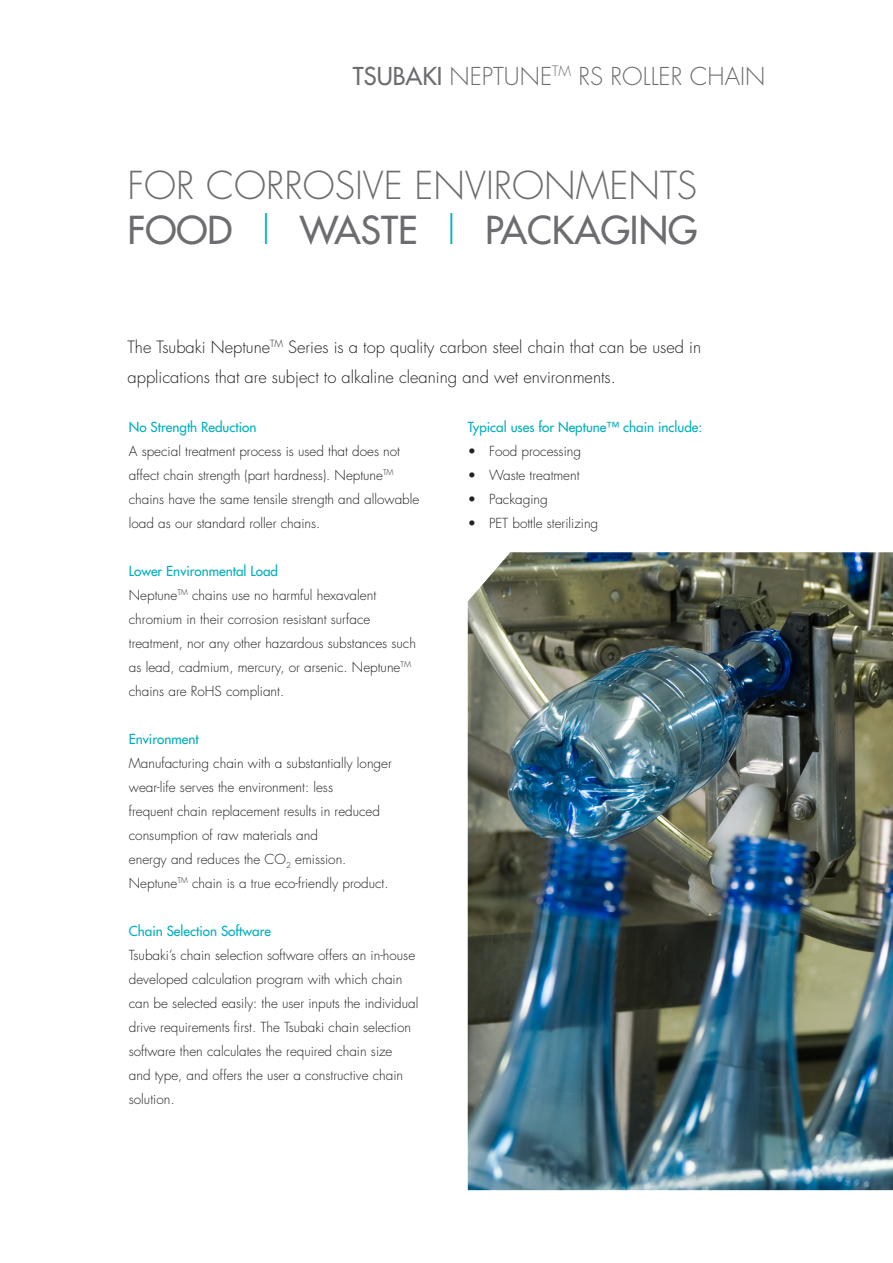
<style>
.page{position:relative;width:893px;height:1263px;background:#fff}
.page>*{position:absolute;margin:0;border:0;box-sizing:border-box;transform-origin:0 0}
.t1{font:300 37.5px "Futura";color:#6c6d70}
.t2{font:37.5px "Futura";color:#6c6d70}
.t3{font:300 24px "Futura";color:#6c6d70}
.t4{font:300 16.5px/30px "Futura";color:#231f20}
.t5{font:300 13.5px/24px "Futura";color:#231f20}
.Aqua_kopjes{font:13.5px "Futura";color:#00afbc}
.s1{font-weight:400}
.s2{font-weight:300;color:#00afbc}
</style>
<div class="page">
<img style="left:468px;top:552px;width:425px;height:638px">
<p class="t3" style="left:353px;top:61px;width:414px"><span class="s1">TSUBAKI</span> NEPTUNE<sup>TM</sup> RS ROLLER CHAIN</p>
<p class="t1" style="left:128px;top:161px;width:571px">FOR CORROSIVE ENVIRONMENTS</p>
<p class="t2" style="left:128px;top:206px;width:571px">FOOD <span class="s2">|</span> WASTE <span class="s2">|</span> PACKAGING</p>
<p class="t4" style="left:128px;top:332px;width:575px">The Tsubaki Neptune<sup>TM</sup> Series is a top quality carbon steel chain that can be used in applications that are subject to alkaline cleaning and wet environments.</p>
<p class="Aqua_kopjes" style="left:468px;top:418px;width:236px">Typical uses for Neptune™ chain include:</p>
<p class="t5" style="left:468px;top:439px;width:115px">• Food processing</p>
<p class="t5" style="left:468px;top:463px;width:113px">• Waste treatment</p>
<p class="t5" style="left:468px;top:487px;width:82px">• Packaging</p>
<p class="t5" style="left:468px;top:511px;width:132px">• PET bottle sterilizing</p>
<p class="Aqua_kopjes" style="left:129px;top:418px;width:129px">No Strength Reduction</p>
<p class="t5" style="left:129px;top:439px;width:292px">A special treatment process is used that does not affect chain strength (part hardness). Neptune<sup>TM </sup>chains have the same tensile strength and allowable load as our standard roller chains.</p>
<p class="Aqua_kopjes" style="left:129px;top:562px;width:151px">Lower Environmental Load</p>
<p class="t5" style="left:129px;top:583px;width:289px">Neptune<sup>TM</sup> chains use no harmful hexavalent chromium in their corrosion resistant surface treatment, nor any other hazardous substances such as lead, cadmium, mercury, or arsenic. Neptune<sup>TM </sup>chains are RoHS compliant.</p>
<p class="Aqua_kopjes" style="left:129px;top:730px;width:71px">Environment</p>
<p class="t5" style="left:129px;top:751px;width:265px">Manufacturing chain with a substantially longer wear-life serves the environment: less</p>
<p class="t5" style="left:129px;top:799px;width:253px">frequent chain replacement results in reduced consumption of raw materials and</p>
<p class="t5" style="left:129px;top:847px;width:219px">energy and reduces the CO<sub>2</sub> emission.</p>
<p class="t5" style="left:129px;top:871px;width:261px">Neptune<sup>TM</sup> chain is a true eco-friendly product.</p>
<p class="Aqua_kopjes" style="left:129px;top:922px;width:144px">Chain Selection Software</p>
<p class="t5" style="left:129px;top:943px;width:291px">Tsubaki’s chain selection software offers an in-house developed calculation program with which chain can be selected easily: the user inputs the individual drive requirements first. The Tsubaki chain selection software then calculates the required chain size<br>and type, and offers the user a constructive chain solution.</p>
</div>
